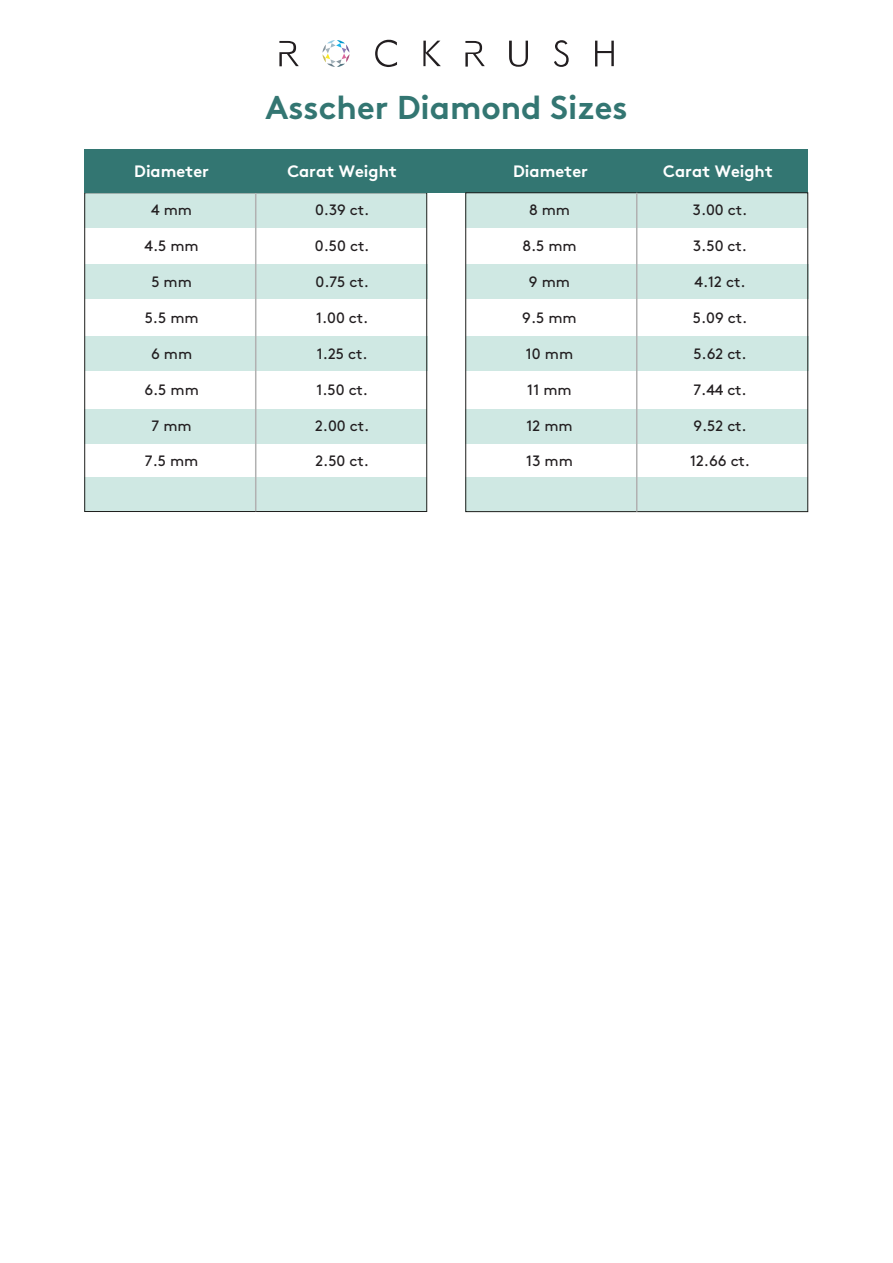
<style>
.page{position:relative;width:893px;height:1263px;background:#fff}
.page>*{position:absolute;margin:0;border:0;box-sizing:border-box;transform-origin:0 0}
.t1{font:700 33px "Brown Std";color:#337672}
.t2{font:700 16.5px "Brown Std";color:#fff}
.t3{font:15px "Brown Std";color:#221e20}
</style>
<div class="page">
<div style="left:85px;top:409px;width:342px;height:34px;background:#cfe8e3"></div>
<div style="left:466px;top:409px;width:342px;height:34px;background:#cfe8e3"></div>
<div style="left:85px;top:477px;width:342px;height:35px;background:#cfe8e3"></div>
<div style="left:466px;top:477px;width:342px;height:35px;background:#cfe8e3"></div>
<div style="left:85px;top:193px;width:342px;height:34px;background:#cfe8e3"></div>
<div style="left:85px;top:264px;width:342px;height:34px;background:#cfe8e3"></div>
<div style="left:85px;top:336px;width:342px;height:34px;background:#cfe8e3"></div>
<div style="left:84px;top:192px;width:343px;height:320px;border:1px solid #1d1e1c"></div>
<hr style="left:255px;top:193px;width:1px;height:318px;background:#b1b1b1">
<div style="left:84px;top:149px;width:724px;height:44px;background:#337672"></div>
<div style="left:466px;top:193px;width:342px;height:34px;background:#cfe8e3"></div>
<div style="left:466px;top:264px;width:342px;height:34px;background:#cfe8e3"></div>
<div style="left:466px;top:336px;width:342px;height:34px;background:#cfe8e3"></div>
<div style="left:465px;top:192px;width:343px;height:320px;border:1px solid #1d1e1c"></div>
<hr style="left:636px;top:193px;width:1px;height:319px;background:#b1b1b1">
<svg style="left:279px;top:41px;width:20px;height:25px"></svg>
<svg style="left:375px;top:40px;width:22px;height:27px"></svg>
<svg style="left:423px;top:41px;width:18px;height:25px"></svg>
<svg style="left:465px;top:41px;width:20px;height:26px"></svg>
<svg style="left:509px;top:41px;width:19px;height:26px"></svg>
<svg style="left:554px;top:40px;width:15px;height:27px"></svg>
<svg style="left:595px;top:41px;width:19px;height:25px"></svg>
<svg style="left:322px;top:40px;width:27px;height:27px"></svg>
<p class="t2" style="left:134px;top:161px;width:76px">Diameter</p>
<h1 class="t1" style="left:265px;top:87px;width:364px">Asscher Diamond Sizes</h1>
<p class="t2" style="left:287px;top:161px;width:111px">Carat Weight</p>
<p class="t2" style="left:513px;top:161px;width:76px">Diameter</p>
<p class="t2" style="left:663px;top:161px;width:111px">Carat Weight</p>
<p class="t3" style="left:151px;top:201px;width:42px">4 mm</p>
<p class="t3" style="left:315px;top:201px;width:56px">0.39 ct.</p>
<p class="t3" style="left:145px;top:237px;width:56px">4.5 mm</p>
<p class="t3" style="left:315px;top:237px;width:56px">0.50 ct.</p>
<p class="t3" style="left:151px;top:273px;width:42px">5 mm</p>
<p class="t3" style="left:315px;top:273px;width:55px">0.75 ct.</p>
<p class="t3" style="left:145px;top:309px;width:55px">5.5 mm</p>
<p class="t3" style="left:316px;top:309px;width:54px">1.00 ct.</p>
<p class="t3" style="left:151px;top:345px;width:43px">6 mm</p>
<p class="t3" style="left:317px;top:345px;width:52px">1.25 ct.</p>
<p class="t3" style="left:144px;top:381px;width:56px">6.5 mm</p>
<p class="t3" style="left:316px;top:381px;width:53px">1.50 ct.</p>
<p class="t3" style="left:152px;top:417px;width:42px">7 mm</p>
<p class="t3" style="left:315px;top:417px;width:55px">2.00 ct.</p>
<p class="t3" style="left:529px;top:201px;width:43px">8 mm</p>
<p class="t3" style="left:693px;top:201px;width:56px">3.00 ct.</p>
<p class="t3" style="left:522px;top:237px;width:56px">8.5 mm</p>
<p class="t3" style="left:693px;top:237px;width:55px">3.50 ct.</p>
<p class="t3" style="left:529px;top:273px;width:43px">9 mm</p>
<p class="t3" style="left:695px;top:273px;width:52px">4.12 ct.</p>
<p class="t3" style="left:522px;top:309px;width:56px">9.5 mm</p>
<p class="t3" style="left:693px;top:309px;width:56px">5.09 ct.</p>
<p class="t3" style="left:526px;top:345px;width:49px">10 mm</p>
<p class="t3" style="left:693px;top:345px;width:55px">5.62 ct.</p>
<p class="t3" style="left:527px;top:381px;width:46px">11 mm</p>
<p class="t3" style="left:693px;top:381px;width:55px">7.44 ct.</p>
<p class="t3" style="left:526px;top:417px;width:48px">12 mm</p>
<p class="t3" style="left:693px;top:417px;width:55px">9.52 ct.</p>
<p class="t3" style="left:145px;top:452px;width:55px">7.5 mm</p>
<p class="t3" style="left:315px;top:452px;width:55px">2.50 ct.</p>
<p class="t3" style="left:526px;top:452px;width:48px">13 mm</p>
<p class="t3" style="left:690px;top:452px;width:61px">12.66 ct.</p>
</div>
